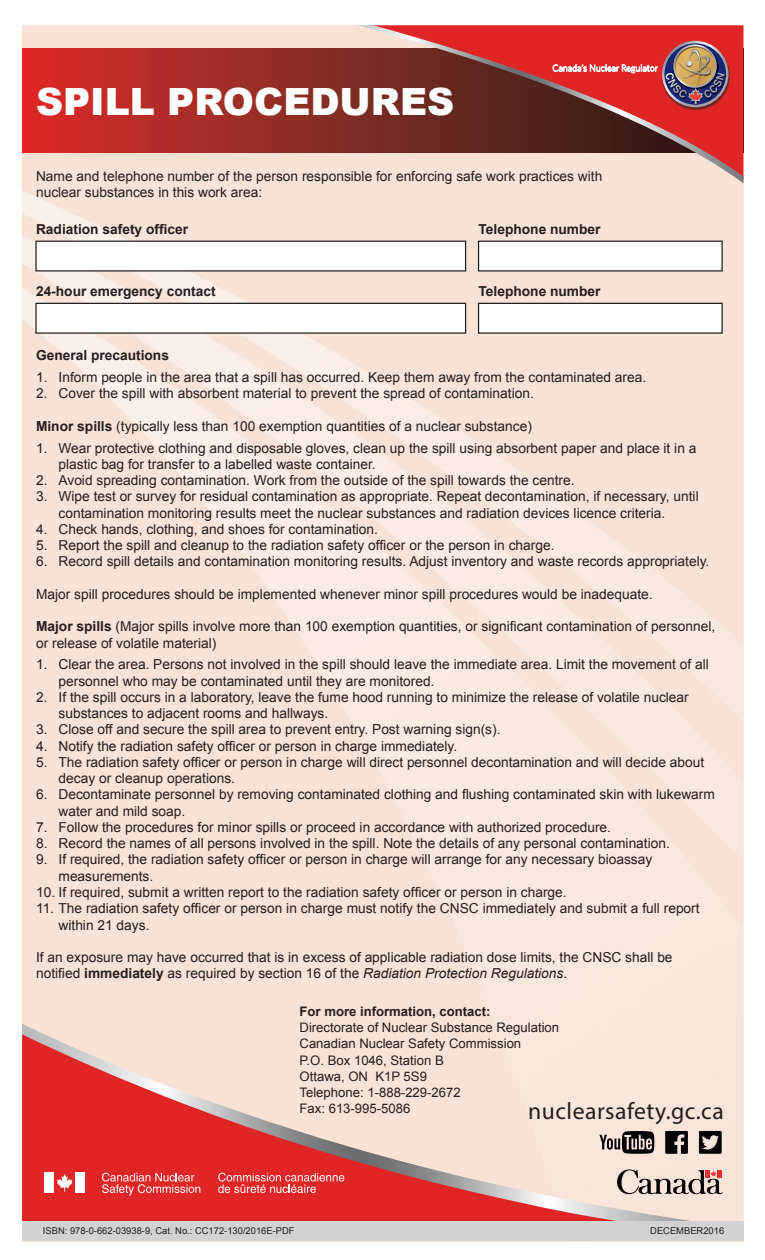
<style>
.page{position:relative;width:765px;height:1260px;background:#fff}
.page>*{position:absolute;margin:0;border:0;box-sizing:border-box;transform-origin:0 0}
.t1{font:900 37.5px "Arial";color:#fff}
.t2{font:23.75px "Myriad Pro";letter-spacing:.02em;color:#231f20}
.t3{font:13.75px/16.2px "Arial";color:#231f20}
.t4{font:700 13.75px "Arial";color:#231f20}
.t5{font:13.12px "Arial";color:#231f20}
.t6{font:700 13.12px "Arial";color:#231f20}
.t7{font:9.38px "Arial";color:#231f20}
.t8{font:7.5px "Arial";color:#231f20}
.s1{font-weight:700}
.s2{font-style:italic}
</style>
<div class="page">
<img style="left:21px;top:26px;width:723px;height:1215px">
<svg style="left:23px;top:49px;width:334px;height:104px;background:#ac2c25"></svg>
<svg style="left:357px;top:25px;width:387px;height:158px;background:#ac524d"></svg>
<svg style="left:553px;top:64px;width:105px;height:9px"></svg>
<div style="left:36px;top:241px;width:430px;height:30px;background:#fff"></div>
<div style="left:35px;top:241px;width:431px;height:31px;border:1px solid #231f20"></div>
<div style="left:36px;top:303px;width:430px;height:30px;background:#fff"></div>
<div style="left:35px;top:303px;width:431px;height:31px;border:1px solid #231f20"></div>
<div style="left:479px;top:241px;width:243px;height:30px;background:#fff"></div>
<div style="left:478px;top:241px;width:245px;height:31px;border:1px solid #231f20"></div>
<div style="left:479px;top:303px;width:243px;height:30px;background:#fff"></div>
<div style="left:478px;top:303px;width:245px;height:31px;border:1px solid #231f20"></div>
<div style="left:662px;top:42px;width:68px;height:68px;background:#231f20;opacity:.6"></div>
<svg style="left:662px;top:41px;width:66px;height:66px"></svg>
<img style="left:725px;top:72px;width:1px;height:27px">
<img style="left:673px;top:44px;width:45px;height:1px">
<img style="left:688px;top:104px;width:16px;height:1px">
<img style="left:665px;top:45px;width:60px;height:59px">
<svg style="left:22px;top:1024px;width:682px;height:197px;background:#eb9e98"></svg>
<div style="left:22px;top:1221px;width:721px;height:20px;background:#d1d2d4"></div>
<svg style="left:599px;top:1131px;width:55px;height:23px"></svg>
<svg style="left:665px;top:1131px;width:23px;height:23px"></svg>
<svg style="left:699px;top:1131px;width:23px;height:23px"></svg>
<svg style="left:102px;top:1173px;width:98px;height:22px;background:#e75858"></svg>
<svg style="left:218px;top:1173px;width:126px;height:20px;background:#e65757"></svg>
<div style="left:44px;top:1173px;width:10px;height:20px;background:#fff"></div>
<div style="left:75px;top:1173px;width:10px;height:20px;background:#fff"></div>
<svg style="left:57px;top:1174px;width:15px;height:18px"></svg>
<svg style="left:617px;top:1169px;width:106px;height:26px;background:#b9a49d"></svg>
<h1 class="t1" style="left:36px;top:75px;width:420px">SPILL PROCEDURES</h1>
<p class="t3" style="left:36px;top:168px;width:568px">Name and telephone number of the person responsible for enforcing safe work practices with nuclear substances in this work area:</p>
<p class="t4" style="left:36px;top:220px;width:154px">Radiation safety officer</p>
<p class="t4" style="left:479px;top:220px;width:123px">Telephone number</p>
<p class="t4" style="left:36px;top:282px;width:181px">24-hour emergency contact</p>
<p class="t4" style="left:479px;top:282px;width:123px">Telephone number</p>
<p class="t4" style="left:36px;top:346px;width:134px">General precautions</p>
<p class="t3" style="left:36px;top:369px;width:612px">1. Inform people in the area that a spill has occurred. Keep them away from the contaminated area.</p>
<p class="t3" style="left:36px;top:385px;width:499px">2. Cover the spill with absorbent material to prevent the spread of contamination.</p>
<p class="t3" style="left:36px;top:418px;width:497px"><span class="s1">Minor spills</span> (typically less than 100 exemption quantities of a nuclear substance)</p>
<p class="t3" style="left:59px;top:440px;width:639px;text-indent:-22px">1. Wear protective clothing and disposable gloves, clean up the spill using absorbent paper and place it in a plastic bag for transfer to a labelled waste container.</p>
<p class="t3" style="left:36px;top:472px;width:540px">2. Avoid spreading contamination. Work from the outside of the spill towards the centre.</p>
<p class="t3" style="left:59px;top:489px;width:642px;text-indent:-22px">3. Wipe test or survey for residual contamination as appropriate. Repeat decontamination, if necessary, until contamination monitoring results meet the nuclear substances and radiation devices licence criteria.</p>
<p class="t3" style="left:36px;top:521px;width:343px">4. Check hands, clothing, and shoes for contamination.</p>
<p class="t3" style="left:36px;top:537px;width:520px">5. Report the spill and cleanup to the radiation safety officer or the person in charge.</p>
<p class="t3" style="left:36px;top:554px;width:675px">6. Record spill details and contamination monitoring results. Adjust inventory and waste records appropriately.</p>
<p class="t3" style="left:36px;top:586px;width:618px">Major spill procedures should be implemented whenever minor spill procedures would be inadequate.</p>
<p class="t3" style="left:36px;top:619px;width:681px"><span class="s1">Major spills</span> (Major spills involve more than 100 exemption quantities, or significant contamination of personnel, or release of volatile material)</p>
<p class="t3" style="left:59px;top:657px;width:652px;text-indent:-22px">1. Clear the area. Persons not involved in the spill should leave the immediate area. Limit the movement of all personnel who may be contaminated until they are monitored.</p>
<p class="t3" style="left:59px;top:689px;width:632px;text-indent:-23px">2. If the spill occurs in a laboratory, leave the fume hood running to minimize the release of volatile nuclear substances to adjacent rooms and hallways.</p>
<p class="t3" style="left:36px;top:722px;width:466px">3. Close off and secure the spill area to prevent entry. Post warning sign(s).</p>
<p class="t3" style="left:36px;top:738px;width:423px">4. Notify the radiation safety officer or person in charge immediately.</p>
<p class="t3" style="left:59px;top:754px;width:647px;text-indent:-22px">5. The radiation safety officer or person in charge will direct personnel decontamination and will decide about decay or cleanup operations.</p>
<p class="t3" style="left:59px;top:787px;width:658px;text-indent:-22px">6. Decontaminate personnel by removing contaminated clothing and flushing contaminated skin with lukewarm water and mild soap.</p>
<p class="t3" style="left:36px;top:819px;width:576px">7. Follow the procedures for minor spills or proceed in accordance with authorized procedure.</p>
<p class="t3" style="left:36px;top:835px;width:635px">8. Record the names of all persons involved in the spill. Note the details of any personal contamination.</p>
<p class="t3" style="left:59px;top:852px;width:595px;text-indent:-22px">9. If required, the radiation safety officer or person in charge will arrange for any necessary bioassay measurements.</p>
<p class="t3" style="left:36px;top:884px;width:532px">10. If required, submit a written report to the radiation safety officer or person in charge.</p>
<p class="t3" style="left:59px;top:900px;width:643px;text-indent:-22px">11. The radiation safety officer or person in charge must notify the CNSC immediately and submit a full report within 21 days.</p>
<p class="t3" style="left:36px;top:949px;width:638px">If an exposure may have occurred that is in excess of applicable radiation dose limits, the CNSC shall be notified <span class="s1">immediately</span> as required by section 16 of the <span class="s2">Radiation Protection Regulations</span>.</p>
<p class="t6" style="left:300px;top:1002px;width:193px">For more information, contact:</p>
<p class="t5" style="left:300px;top:1019px;width:261px">Directorate of Nuclear Substance Regulation</p>
<p class="t5" style="left:300px;top:1035px;width:223px">Canadian Nuclear Safety Commission</p>
<p class="t5" style="left:300px;top:1051px;width:146px">P.O. Box 1046, Station B</p>
<p class="t5" style="left:300px;top:1068px;width:129px">Ottawa, ON K1P 5S9</p>
<p class="t5" style="left:300px;top:1084px;width:163px">Telephone: 1-888-229-2672</p>
<p class="t5" style="left:300px;top:1100px;width:112px">Fax: 613-995-5086</p>
<p class="t2" style="left:528px;top:1096px;width:197px">nuclearsafety.gc.ca</p>
<p class="t8" style="left:671px;top:1220px;width:55px">OCTOBER2016</p>
<p class="t7" style="left:43px;top:1225px;width:253px">ISBN: 978-0-662-03938-9, Cat. No.: CC172-130/2016E-PDF</p>
<p class="t7" style="left:650px;top:1225px;width:75px">DECEMBER2016</p>
</div>
